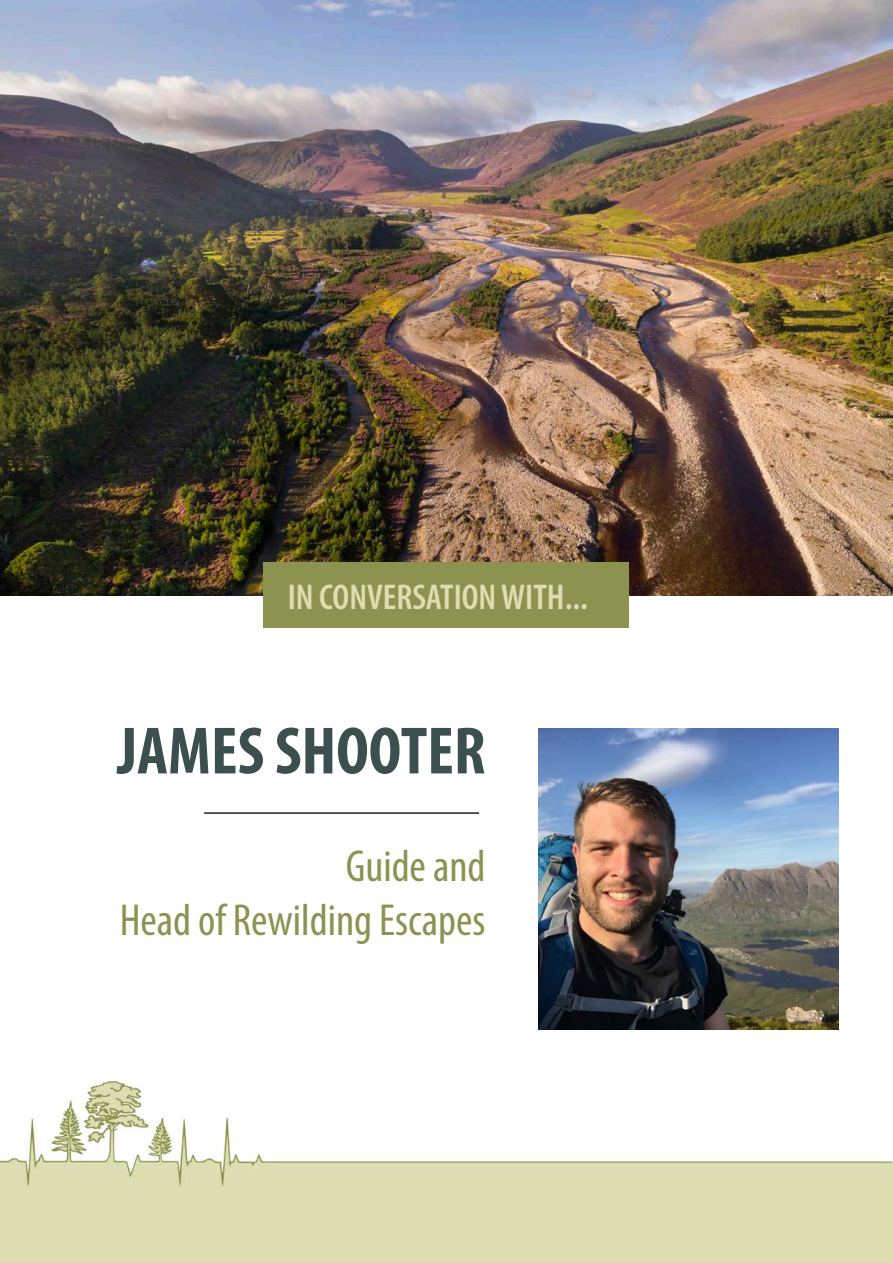
<style>
.page{position:relative;width:893px;height:1263px;background:#fff}
.page>*{position:absolute;margin:0;border:0;box-sizing:border-box;transform-origin:0 0}
.t1{font:700 condensed 67.5px "Myriad Pro";color:#3c4f4f}
.t2{font:condensed 45px/54px "Myriad Pro";color:#8c9351;text-align:right}
.t3{font:600 condensed 36px "Myriad Pro";color:#dddeb2}
</style>
<div class="page">
<img style="left:0;top:0;width:893px;height:595px">
<div style="left:264px;top:563px;width:365px;height:65px;background:#8c9351"></div>
<img style="left:0;top:1029px;width:893px;height:234px">
<img style="left:539px;top:729px;width:300px;height:300px">
<hr style="left:204px;top:812px;width:275px;height:2px;background:#231f20">
<p class="t3" style="left:288px;top:575px;width:302px">IN CONVERSATION WITH...</p>
<p class="t1" style="left:117px;top:709px;width:370px">JAMES SHOOTER</p>
<p class="t2" style="left:120px;top:839px;width:367px">Guide and<br>Head of Rewilding Escapes</p>
</div>
